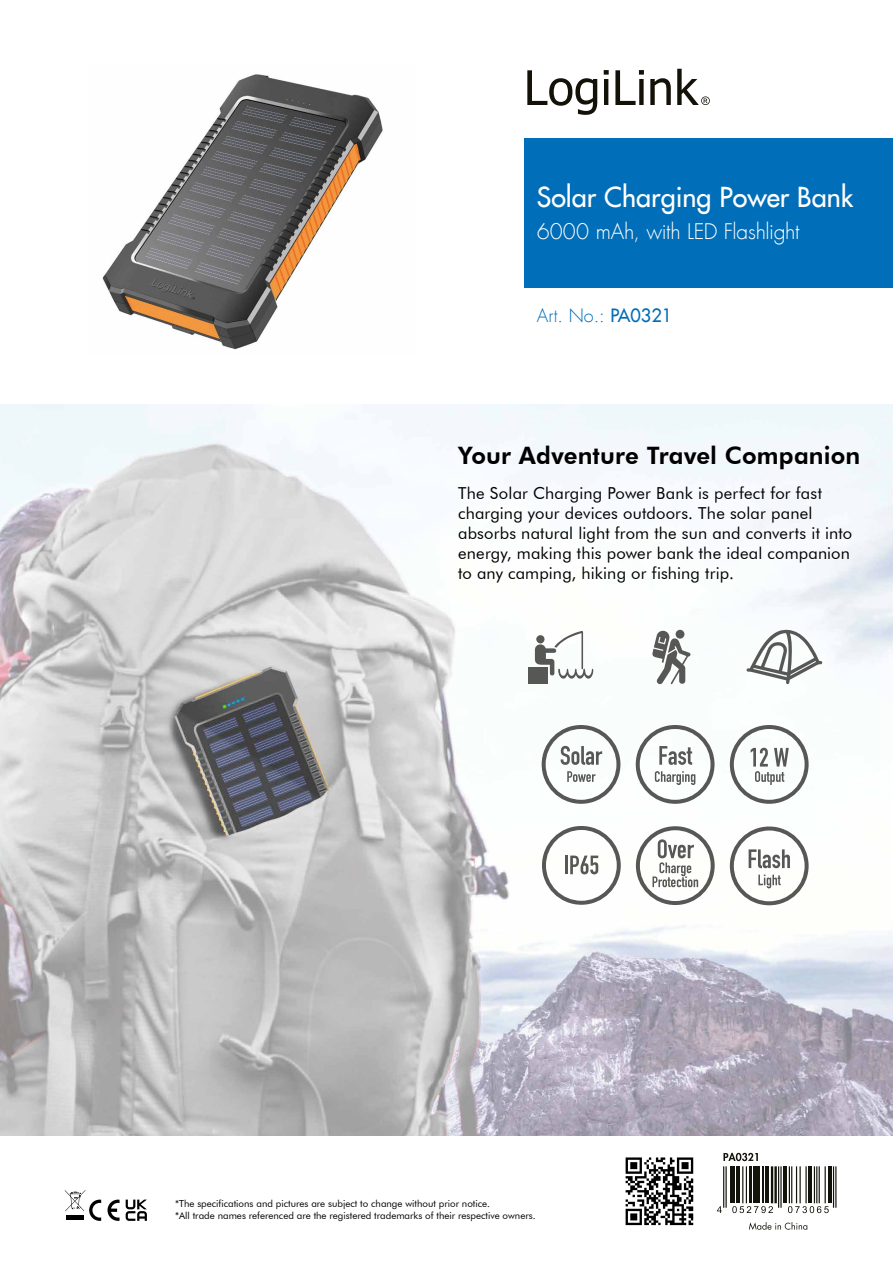
<style>
.page{position:relative;width:893px;height:1263px;background:#fff}
.page>*{position:absolute;margin:0;border:0;box-sizing:border-box;transform-origin:0 0}
.t1{font:27px "Futura LT";color:#fff}
.t2{font:800 24px "Futura BT";letter-spacing:.005em;color:#000}
.t3{font:300 21px "Futura LT";letter-spacing:-.015em;color:#fff}
.t4{font:300 18px "Futura LT";color:#006eb8}
.t5{font:16.5px/19.8px "Futura BT";letter-spacing:.01em;color:#000}
.t6{font:9.75px/11.7px "Futura BT";color:#000}
.s1{font-weight:400}
</style>
<div class="page">
<svg style="left:65px;top:1190px;width:36px;height:31px"></svg>
<svg style="left:108px;top:1199px;width:12px;height:22px"></svg>
<svg style="left:126px;top:1199px;width:21px;height:22px"></svg>
<svg style="left:527px;top:69px;width:183px;height:46px"></svg>
<img style="left:102px;top:74px;width:281px;height:276px">
<img style="left:0;top:405px;width:893px;height:730px">
<div style="left:528px;top:667px;width:20px;height:16px;background:#575756"></div>
<svg style="left:535px;top:631px;width:58px;height:48px"></svg>
<div style="left:536px;top:635px;width:8px;height:8px;background:#575756;border-radius:50%"></div>
<svg style="left:652px;top:631px;width:39px;height:53px"></svg>
<div style="left:676px;top:630px;width:8px;height:9px;background:#575756;border-radius:50%"></div>
<svg style="left:746px;top:630px;width:76px;height:54px"></svg>
<div style="left:524px;top:138px;width:369px;height:150px;background:#006eb8"></div>
<svg style="left:626px;top:1157px;width:67px;height:68px"></svg>
<svg style="left:636px;top:725px;width:78px;height:79px"></svg>
<svg style="left:542px;top:826px;width:79px;height:79px"></svg>
<svg style="left:730px;top:826px;width:79px;height:79px"></svg>
<svg style="left:542px;top:725px;width:78px;height:79px"></svg>
<svg style="left:636px;top:826px;width:79px;height:79px"></svg>
<svg style="left:730px;top:725px;width:79px;height:79px"></svg>
<svg style="left:723px;top:1153px;width:35px;height:8px"></svg>
<svg style="left:749px;top:1222px;width:58px;height:8px"></svg>
<hr style="left:725px;top:1166px;width:2px;height:42px;background:#121309">
<hr style="left:723px;top:1166px;width:1px;height:42px;background:#121309">
<hr style="left:730px;top:1166px;width:3px;height:37px;background:#121309">
<hr style="left:734px;top:1166px;width:1px;height:37px;background:#121309">
<hr style="left:736px;top:1166px;width:4px;height:37px;background:#121309">
<hr style="left:746px;top:1166px;width:1px;height:37px;background:#121309">
<hr style="left:742px;top:1166px;width:1px;height:37px;background:#121309">
<hr style="left:749px;top:1166px;width:3px;height:37px;background:#121309">
<hr style="left:753px;top:1166px;width:3px;height:37px;background:#121309">
<hr style="left:758px;top:1166px;width:2px;height:37px;background:#121309">
<hr style="left:762px;top:1166px;width:2px;height:37px;background:#121309">
<hr style="left:765px;top:1166px;width:3px;height:37px;background:#121309">
<hr style="left:774px;top:1166px;width:3px;height:37px;background:#121309">
<hr style="left:771px;top:1166px;width:2px;height:37px;background:#121309">
<hr style="left:780px;top:1166px;width:2px;height:42px;background:#121309">
<hr style="left:778px;top:1166px;width:1px;height:42px;background:#121309">
<hr style="left:783px;top:1166px;width:3px;height:37px;background:#121309">
<hr style="left:805px;top:1166px;width:2px;height:37px;background:#121309">
<hr style="left:799px;top:1166px;width:2px;height:37px;background:#121309">
<hr style="left:796px;top:1166px;width:1px;height:37px;background:#121309">
<hr style="left:791px;top:1166px;width:1px;height:37px;background:#121309">
<hr style="left:789px;top:1166px;width:1px;height:37px;background:#121309">
<hr style="left:808px;top:1166px;width:3px;height:37px;background:#121309">
<hr style="left:825px;top:1166px;width:1px;height:37px;background:#121309">
<hr style="left:819px;top:1166px;width:1px;height:37px;background:#121309">
<hr style="left:816px;top:1166px;width:1px;height:37px;background:#121309">
<hr style="left:814px;top:1166px;width:1px;height:37px;background:#121309">
<hr style="left:828px;top:1166px;width:4px;height:37px;background:#121309">
<hr style="left:835px;top:1166px;width:1px;height:42px;background:#121309">
<hr style="left:833px;top:1166px;width:1px;height:42px;background:#121309">
<svg style="left:717px;top:1206px;width:5px;height:7px"></svg>
<svg style="left:732px;top:1206px;width:41px;height:7px"></svg>
<svg style="left:788px;top:1206px;width:41px;height:7px"></svg>
<h1 class="t1" style="left:537px;top:180px;width:318px">Solar Charging Power Bank</h1>
<p class="t3" style="left:537px;top:219px;width:264px">6000 mAh, with LED Flashlight</p>
<p class="t4" style="left:537px;top:305px;width:137px">Art. No.: <span class="s1">PA0321</span></p>
<h2 class="t2" style="left:458px;top:441px;width:404px">Your Adventure Travel Companion</h2>
<p class="t5" style="left:458px;top:483px;width:396px">The Solar Charging Power Bank is perfect for fast charging your devices outdoors. The solar panel absorbs natural light from the sun and converts it into energy, making this power bank the ideal companion to any camping, hiking or fishing trip.</p>
<p class="t6" style="left:175px;top:1198px;width:362px">*The specifications and pictures are subject to change without prior notice.<br>*All trade names referenced are the registered trademarks of their respective owners.</p>
</div>
